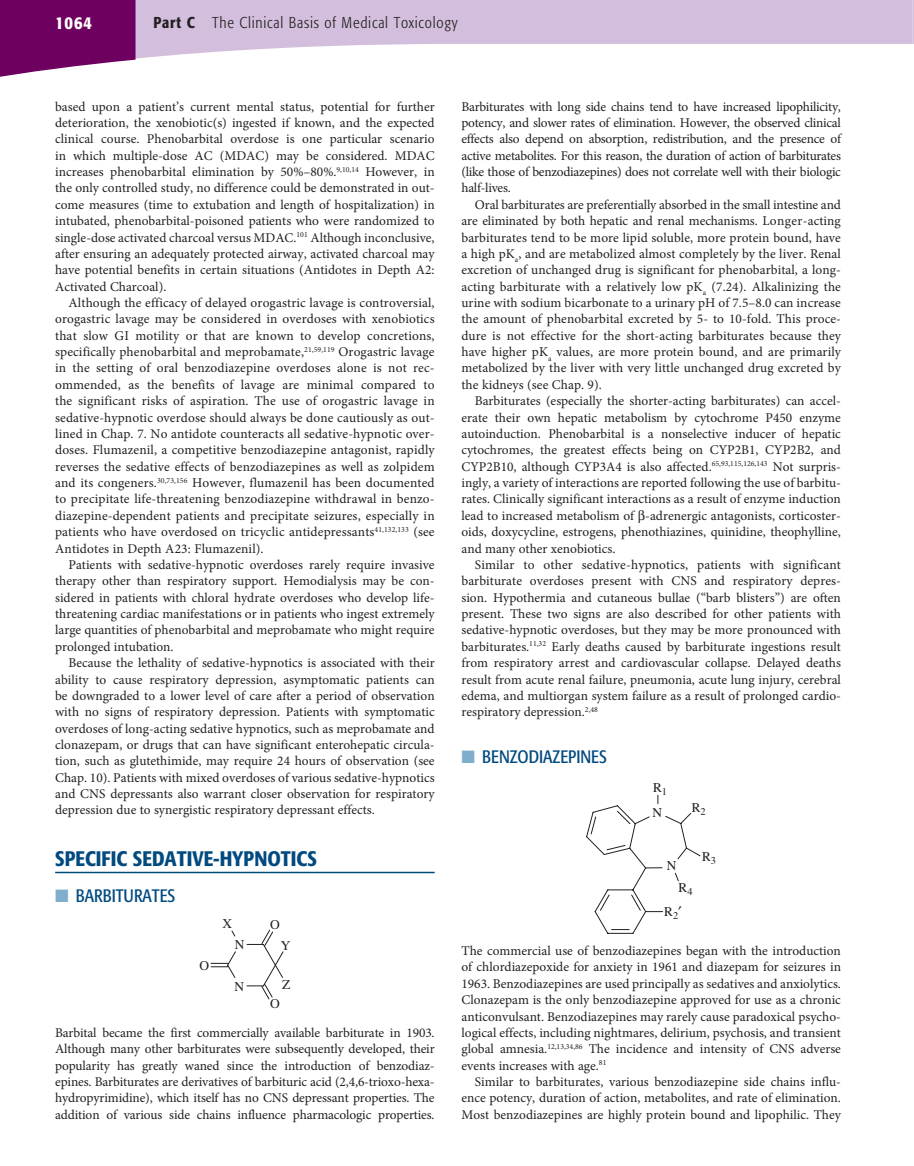
<style>
.page{position:relative;width:914px;height:1166px;background:#fff}
.page>*{position:absolute;margin:0;border:0;box-sizing:border-box;transform-origin:0 0}
.t1{font:500 condensed 20.82px "Formata";color:#004a80}
.t2{font:condensed 17.85px "Formata";color:#004a80}
.t3{font:500 condensed 17.85px "Formata";color:#fff}
.t4{font:300 condensed 15.58px "Formata";letter-spacing:.05em;color:#231f20}
.t5{font:13.47px/16.3px "Minion Pro";color:#231f20;text-align:justify}
.t6{font:13.47px "Times";color:#231f20}
.s1{font-weight:500}
.s2{color:#7faecc}
</style>
<div class="page">
<svg style="left:135px;top:0;width:776px;height:60px;fill:#d3bfdd"></svg>
<hr style="left:55px;top:871px;width:379px;height:2px;background:#004a80">
<svg style="left:210px;top:929px;width:74px;height:71px"></svg>
<svg style="left:0;top:0;width:135px;height:77px;background:#7f1f72"></svg>
<svg style="left:911px;top:0;width:3px;height:44px"></svg>
<svg style="left:586px;top:794px;width:115px;height:139px"></svg>
<h2 class="t3" style="left:55px;top:15px;width:38px">1064</h2>
<p class="t4" style="left:153px;top:16px;width:306px"><span class="s1">Part C</span> The Clinical Basis of Medical Toxicology</p>
<p class="t5" style="left:55px;top:99px;width:381px">based upon a patient’s current mental status, potential for further deterioration, the xenobiotic(s) ingested if known, and the expected clinical course. Phenobarbital overdose is one particular scenario in which multiple-dose AC (MDAC) may be considered. MDAC increases phenobarbital elimination by 50%–80%. <sup>9,10,14</sup> However, in the only controlled study, no difference could be demonstrated in out&shy;come measures (time to extubation and length of hospitalization) in intubated, phenobarbital-poisoned patients who were randomized to single-dose activated charcoal versus MDAC. <sup>101</sup> Although inconclusive, after ensuring an adequately protected airway, activated charcoal may have potential benefits in certain situations (Antidotes in Depth A2:<br>Activated Charcoal).</p>
<p class="t5" style="left:55px;top:295px;width:381px;text-indent:13px">Although the efficacy of delayed orogastric lavage is controversial, orogastric lavage may be considered in overdoses with xenobiotics that slow GI motility or that are known to develop concretions, specifically phenobarbital and meprobamate, <sup>21,59,119</sup> Orogastric lavage in the setting of oral benzodiazepine overdoses alone is not rec&shy;ommended, as the benefits of lavage are minimal compared to the significant risks of aspiration. The use of orogastric lavage in sedative-hypnotic overdose should always be done cautiously as out&shy;lined in Chap. 7. No antidote counteracts all sedative-hypnotic over&shy;doses. Flumazenil, a competitive benzodiazepine antagonist, rapidly reverses the sedative effects of benzodiazepines as well as zolpidem and its congeners. <sup>30,73,156</sup> However, flumazenil has been documented to precipitate life-threatening benzodiazepine withdrawal in benzo&shy;diazepine-dependent patients and precipitate seizures, especially in patients who have overdosed on tricyclic antidepressants <sup>41,132,133</sup> (see Antidotes in Depth A23: Flumazenil).</p>
<p class="t5" style="left:55px;top:557px;width:381px;text-indent:13px">Patients with sedative-hypnotic overdoses rarely require invasive therapy other than respiratory support. Hemodialysis may be con&shy;sidered in patients with chloral hydrate overdoses who develop life&shy;threatening cardiac manifestations or in patients who ingest extremely large quantities of phenobarbital and meprobamate who might require prolonged intubation.</p>
<p class="t5" style="left:55px;top:655px;width:381px;text-indent:13px">Because the lethality of sedative-hypnotics is associated with their ability to cause respiratory depression, asymptomatic patients can be downgraded to a lower level of care after a period of observation with no signs of respiratory depression. Patients with symptomatic overdoses of long-acting sedative hypnotics, such as meprobamate and clonazepam, or drugs that can have significant enterohepatic circula&shy;tion, such as glutethimide, may require 24 hours of observation (see Chap. 10). Patients with mixed overdoses of various sedative-hypnotics and CNS depressants also warrant closer observation for respiratory depression due to synergistic respiratory depressant effects.</p>
<h1 class="t1" style="left:55px;top:849px;width:263px">SPECIFIC SEDATIVE-HYPNOTICS</h1>
<h2 class="t2" style="left:55px;top:887px;width:122px"><span class="s2">■</span> BARBITURATES</h2>
<p class="t6" style="left:199px;top:960px;width:11px">O</p>
<p class="t6" style="left:222px;top:919px;width:11px">X</p>
<p class="t6" style="left:235px;top:939px;width:11px">N</p>
<p class="t6" style="left:234px;top:981px;width:11px">N</p>
<p class="t6" style="left:270px;top:919px;width:11px">O</p>
<p class="t6" style="left:281px;top:941px;width:11px">Y</p>
<p class="t6" style="left:282px;top:980px;width:10px">Z</p>
<p class="t6" style="left:270px;top:999px;width:11px">O</p>
<p class="t5" style="left:55px;top:1025px;width:381px">Barbital became the first commercially available barbiturate in 1903.<br>Although many other barbiturates were subsequently developed, their popularity has greatly waned since the introduction of benzodiaz&shy;epines. Barbiturates are derivatives of barbituric acid (2,4,6-trioxo-hexa&shy;hydropyrimidine), which itself has no CNS depressant properties. The addition of various side chains influence pharmacologic properties.</p>
<p class="t5" style="left:461px;top:99px;width:381px">Barbiturates with long side chains tend to have increased lipophilicity, potency, and slower rates of elimination. However, the observed clinical effects also depend on absorption, redistribution, and the presence of active metabolites. For this reason, the duration of action of barbiturates (like those of benzodiazepines) does not correlate well with their biologic half-lives.</p>
<p class="t5" style="left:461px;top:197px;width:381px;text-indent:13px">Oral barbiturates are preferentially absorbed in the small intestine and are eliminated by both hepatic and renal mechanisms. Longer-acting barbiturates tend to be more lipid soluble, more protein bound, have a high pK <sub>a</sub> , and are metabolized almost completely by the liver. Renal excretion of unchanged drug is significant for phenobarbital, a long&shy;acting barbiturate with a relatively low pK <sub>a</sub> (7.24). Alkalinizing the urine with sodium bicarbonate to a urinary pH of 7.5–8.0 can increase the amount of phenobarbital excreted by 5- to 10-fold. This proce&shy;dure is not effective for the short-acting barbiturates because they have higher pK <sub>a</sub> values, are more protein bound, and are primarily metabolized by the liver with very little unchanged drug excreted by the kidneys (see Chap. 9).</p>
<p class="t5" style="left:461px;top:394px;width:381px;text-indent:13px">Barbiturates (especially the shorter-acting barbiturates) can accel&shy;erate their own hepatic metabolism by cytochrome P450 enzyme autoinduction. Phenobarbital is a nonselective inducer of hepatic cytochromes, the greatest effects being on CYP2B1, CYP2B2, and CYP2B10, although CYP3A4 is also affected. <sup>65,93,115,126,143</sup> Not surpris&shy;ingly, a variety of interactions are reported following the use of barbitu&shy;rates. Clinically significant interactions as a result of enzyme induction lead to increased metabolism of -adrenergic antagonists, corticoster&shy;oids, doxycycline, estrogens, phenothiazines, quinidine, theophylline, and many other xenobiotics.</p>
<p class="t5" style="left:461px;top:557px;width:381px;text-indent:13px">Similar to other sedative-hypnotics, patients with significant barbiturate overdoses present with CNS and respiratory depres&shy;sion. Hypothermia and cutaneous bullae (“barb blisters”) are often present. These two signs are also described for other patients with sedative-hypnotic overdoses, but they may be more pronounced with barbiturates. <sup>11,32</sup> Early deaths caused by barbiturate ingestions result from respiratory arrest and cardiovascular collapse. Delayed deaths result from acute renal failure, pneumonia, acute lung injury, cerebral edema, and multiorgan system failure as a result of prolonged cardio&shy;respiratory depression. <sup>2,48</sup></p>
<h2 class="t2" style="left:461px;top:749px;width:147px"><span class="s2">■</span> BENZODIAZEPINES</h2>
<p class="t6" style="left:653px;top:782px;width:16px">R<sub>1</sub></p>
<p class="t6" style="left:691px;top:802px;width:16px">R<sub>2</sub></p>
<p class="t6" style="left:702px;top:852px;width:16px">R<sub>3</sub></p>
<p class="t6" style="left:678px;top:883px;width:16px">R<sub>4</sub></p>
<p class="t6" style="left:652px;top:808px;width:11px">N</p>
<p class="t6" style="left:666px;top:860px;width:11px">N</p>
<p class="t6" style="left:664px;top:907px;width:16px">R<sub>2</sub></p>
<p class="t5" style="left:461px;top:943px;width:381px">The commercial use of benzodiazepines began with the introduction of chlordiazepoxide for anxiety in 1961 and diazepam for seizures in 1963. Benzodiazepines are used principally as sedatives and anxiolytics.<br>Clonazepam is the only benzodiazepine approved for use as a chronic anticonvulsant. Benzodiazepines may rarely cause paradoxical psycho&shy;logical effects, including nightmares, delirium, psychosis, and transient global amnesia. <sup>12,13,34,86</sup> The incidence and intensity of CNS adverse events increases with age. <sup>81</sup></p>
<p class="t5" style="left:461px;top:1074px;width:381px;text-indent:13px">Similar to barbiturates, various benzodiazepine side chains influ&shy;ence potency, duration of action, metabolites, and rate of elimination.<br>Most benzodiazepines are highly protein bound and lipophilic. They</p>
</div>
